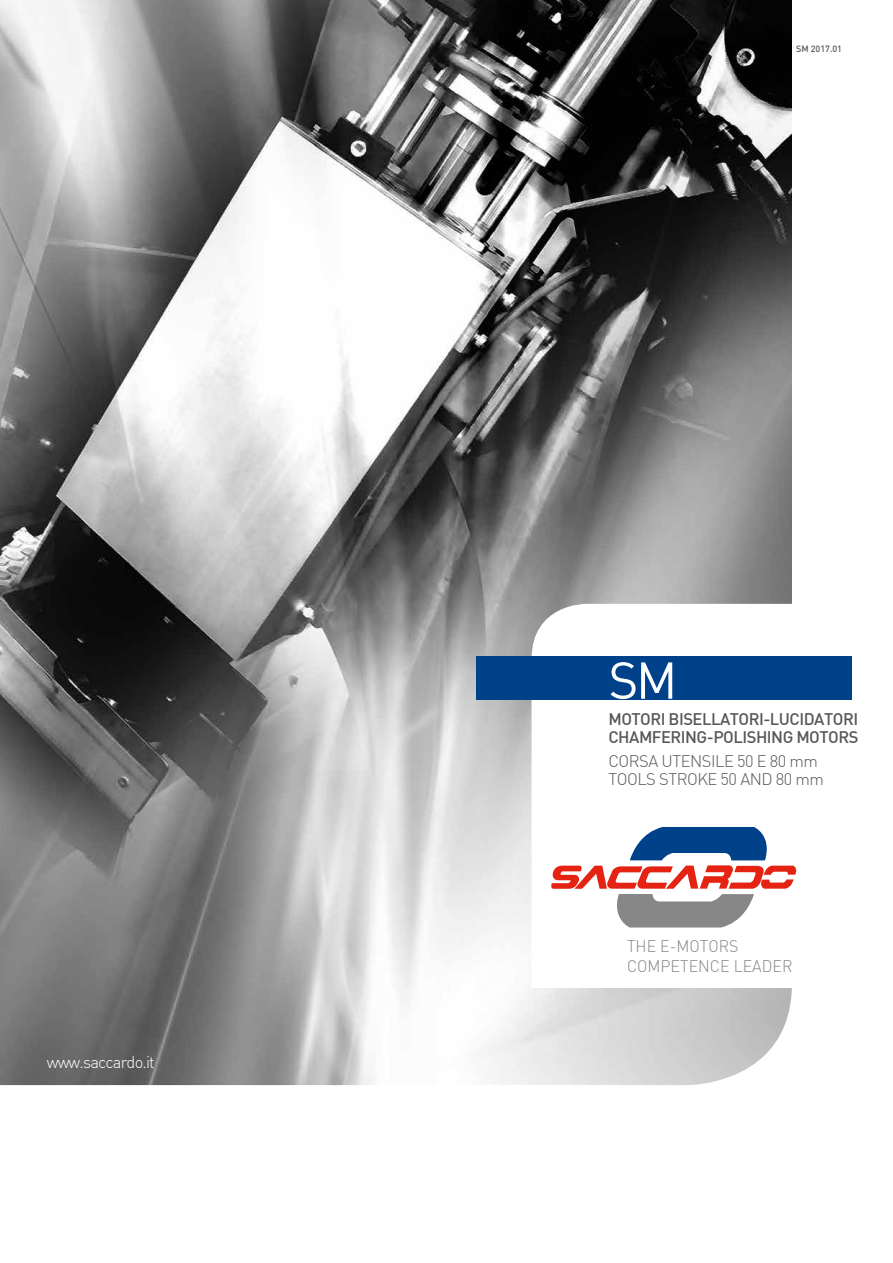
<style>
.page{position:relative;width:893px;height:1263px;background:#fff}
.page>*{position:absolute;margin:0;border:0;box-sizing:border-box;transform-origin:0 0}
.t1{font:51px "DIN";color:#fff}
.t2{font:500 16.5px/18px "DIN";letter-spacing:-.03em;color:#575756}
.t3{font:300 16.5px/18px "DIN";letter-spacing:-.03em;color:#575756}
.t4{font:300 16.5px/19.8px "DIN";color:#878787;scale:.96 1}
.t5{font:300 16.5px "DIN";letter-spacing:-.05em;color:#fff}
.t6{font:500 9px "DIN";color:#575756}
</style>
<div class="page">
<img style="left:0;top:0;width:792px;height:1085px">
<svg style="left:531px;top:604px;width:266px;height:384px"></svg>
<div style="left:476px;top:656px;width:376px;height:44px;background:#004289"></div>
<svg style="left:550px;top:827px;width:246px;height:100px"></svg>
<p class="t5" style="left:47px;top:1051px;width:109px">www.saccardo.it</p>
<p class="t6" style="left:796px;top:43px;width:48px">SM 2017.01</p>
<h1 class="t1" style="left:608px;top:648px;width:71px">SM</h1>
<p class="t2" style="left:608px;top:709px;width:251px">MOTORI BISELLATORI-LUCIDATORI<br>CHAMFERING-POLISHING MOTORS</p>
<p class="t3" style="left:608px;top:751px;width:217px">CORSA UTENSILE 50 E 80 mm<br>TOOLS STROKE 50 AND 80 mm</p>
<p class="t4" style="left:627px;top:936px;width:174px">THE E-MOTORS<br>COMPETENCE LEADER</p>
</div>
